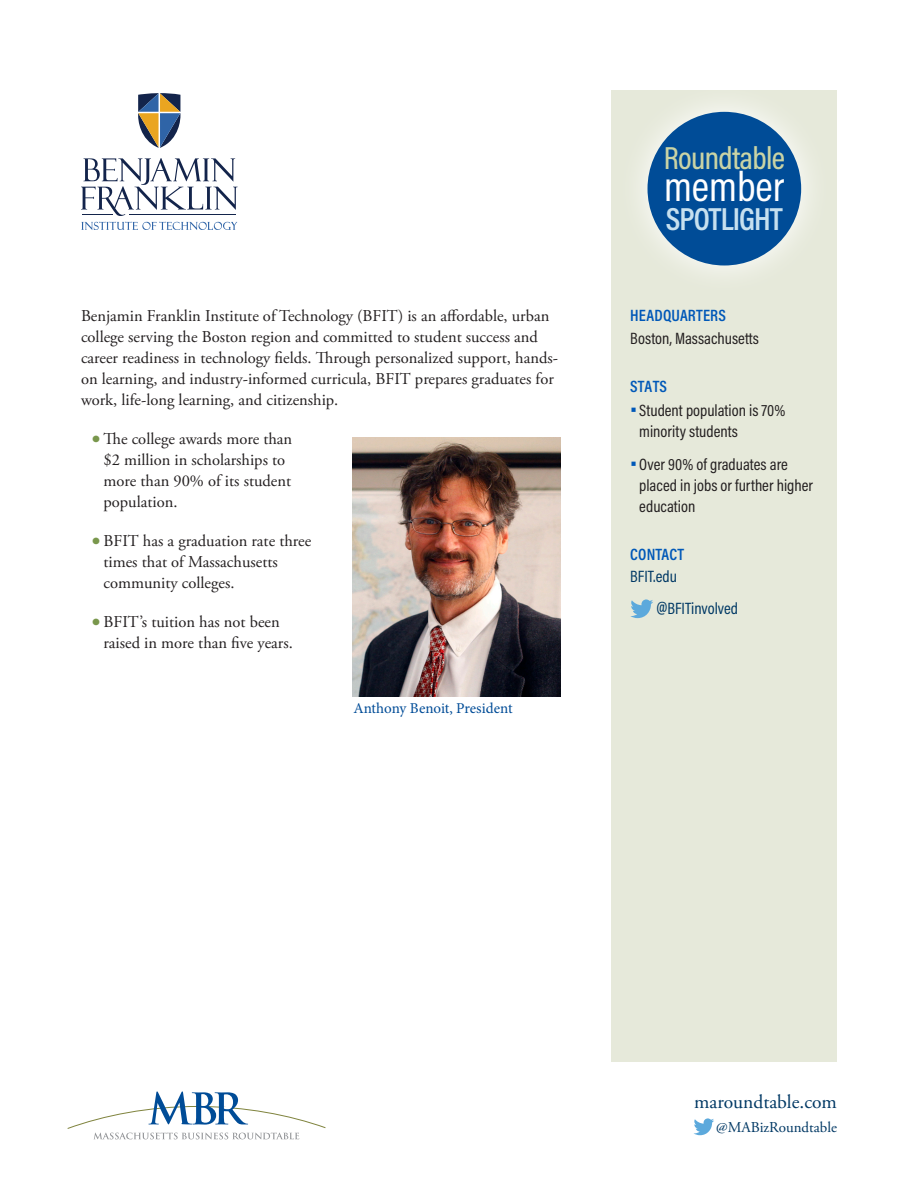
<style>
.page{position:relative;width:918px;height:1188px;background:#fff}
.page>*{position:absolute;margin:0;border:0;box-sizing:border-box;transform-origin:0 0}
.t1{font:42.45px "Acumin Pro Cond";color:#fff}
.t2{font:500 32.1px "Acumin Pro Cond";letter-spacing:-.02em;color:#cad4a5}
.t3{font:600 32.1px "Acumin Pro Cond";letter-spacing:-.03em;color:#c6e0ef}
.t4{font:19.5px "Adobe Garamond Pro";color:#003864}
.t5{font:16.5px/21px "Adobe Garamond Pro";color:#231f20}
.t6{font:16.5px/21px "Acumin Pro Cond";color:#231f20}
.t7{font:600 16.5px "Acumin Pro Cond";letter-spacing:.01em;color:#0058b8}
.t8{font:16.5px/31.5px "Acumin Pro Cond";color:#003864}
.t9{font:15px "Minion Pro";letter-spacing:-.005em;color:#004c97}
.t10{font:15px "Adobe Garamond Pro";color:#003864}
.s1{font-size:24px;color:#79974c}
.s2{font-size:28.5px;color:#0058b8}
</style>
<div class="page">
<div style="left:612px;top:90px;width:225px;height:972px;background:#e6e9da"></div>
<svg style="left:68px;top:1091px;width:258px;height:48px"></svg>
<svg style="left:694px;top:1118px;width:20px;height:17px"></svg>
<svg style="left:641px;top:105px;width:167px;height:167px"></svg>
<div style="left:648px;top:112px;width:153px;height:154px;background:#004c97;border-radius:50%"></div>
<svg style="left:630px;top:599px;width:23px;height:19px"></svg>
<img style="left:353px;top:437px;width:208px;height:259px">
<svg style="left:81px;top:158px;width:157px;height:58px"></svg>
<hr style="left:129px;top:214px;width:107px;height:1px;background:#13244b">
<hr style="left:82px;top:214px;width:30px;height:1px;background:#13244b">
<svg style="left:138px;top:93px;width:43px;height:55px"></svg>
<svg style="left:81px;top:222px;width:156px;height:8px"></svg>
<p class="t5" style="left:81px;top:306px;width:479px">Benjamin Franklin Institute of Technology (BFIT) is an affordable, urban college serving the Boston region and committed to student success and career readiness in technology fields. Through personalized support, hands&shy;on learning, and industry-informed curricula, BFIT prepares graduates for work, life-long learning, and citizenship.</p>
<p class="t5" style="left:104px;top:429px;width:190px;text-indent:-12px"><span class="s1">•</span> The college awards more than $2 million in scholarships to more than 90% of its student population.</p>
<p class="t5" style="left:104px;top:531px;width:209px;text-indent:-12px"><span class="s1">•</span> BFIT has a graduation rate three times that of Massachusetts community colleges.</p>
<p class="t5" style="left:104px;top:612px;width:191px;text-indent:-12px"><span class="s1">•</span> BFIT’s tuition has not been raised in more than five years.</p>
<p class="t9" style="left:353px;top:698px;width:161px">Anthony Benoit, President</p>
<h2 class="t2" style="left:664px;top:137px;width:123px">Roundtable</h2>
<h1 class="t1" style="left:664px;top:159px;width:122px">member</h1>
<h2 class="t3" style="left:666px;top:198px;width:118px">SPOTLIGHT</h2>
<p class="t7" style="left:630px;top:305px;width:97px">HEADQUARTERS</p>
<p class="t6" style="left:630px;top:327px;width:130px">Boston, Massachusetts</p>
<p class="t7" style="left:630px;top:375px;width:38px">STATS</p>
<p class="t6" style="left:639px;top:399px;width:148px;text-indent:-9px"><span class="s2">•</span> Student population is 70% minority students</p>
<p class="t6" style="left:639px;top:453px;width:175px;text-indent:-9px"><span class="s2">•</span>Over 90% of graduates are placed in jobs or further higher education</p>
<p class="t7" style="left:630px;top:543px;width:55px">CONTACT</p>
<p class="t8" style="left:656px;top:560px;width:83px;text-indent:-26px">BFIT.edu @BFITinvolved</p>
<p class="t4" style="left:694px;top:1090px;width:144px">maroundtable.com</p>
<p class="t10" style="left:716px;top:1118px;width:122px">@MABizRoundtable</p>
</div>
